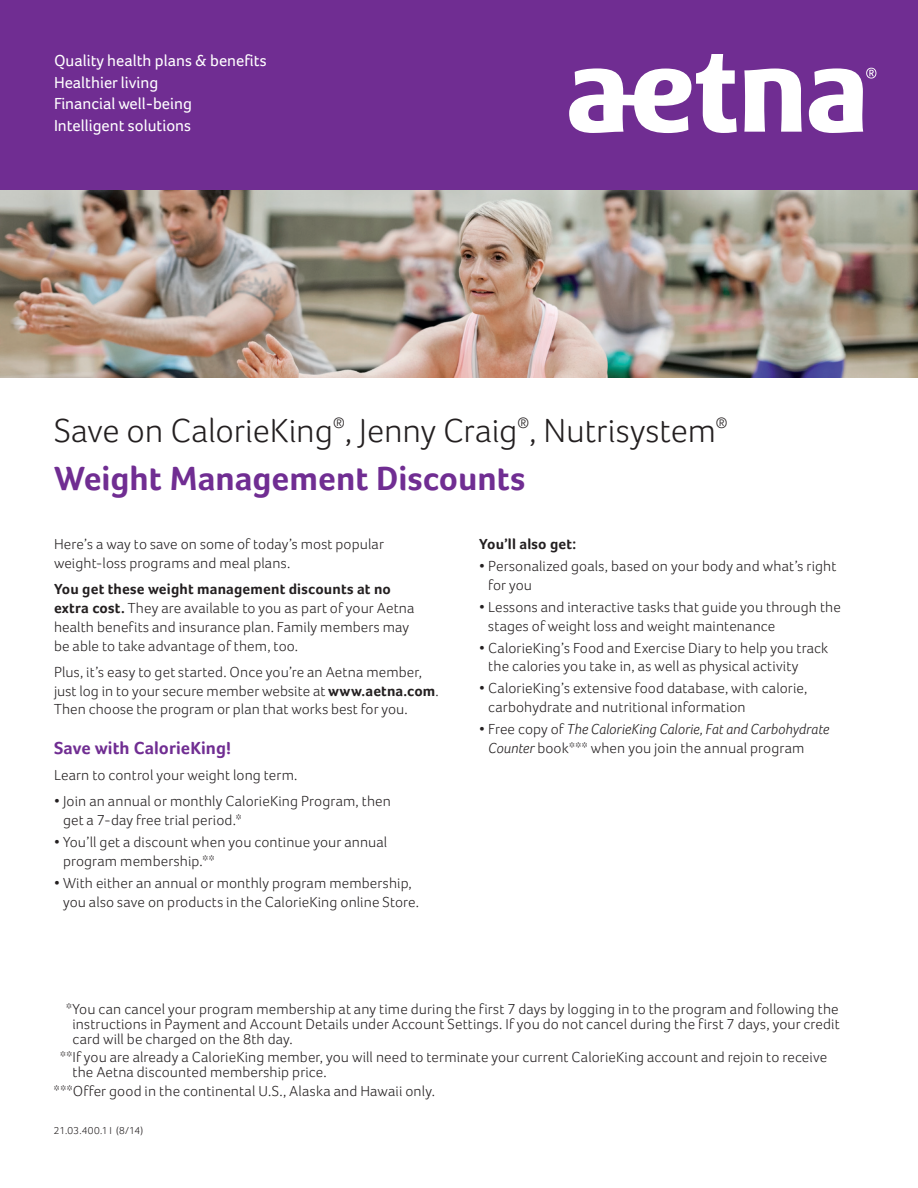
<style>
.page{position:relative;width:918px;height:1188px;background:#fff}
.page>*{position:absolute;margin:0;border:0;box-sizing:border-box;transform-origin:0 0}
.t1{font:300 34.5px/48.3px "Foco";letter-spacing:-.005em;color:#231f20}
.t2{font:700 18px "Foco";color:#702d92}
.t3{font:16.5px/21.8px "Foco";color:#fff}
.t4{font:300 15px/18.8px "Foco";letter-spacing:.01em;color:#231f20}
.t5{font:italic 300 15px/18.8px "Foco";letter-spacing:.005em;color:#231f20}
.t6{font:700 15px "Foco";letter-spacing:.01em;color:#231f20}
.t7{font:300 10.5px "Foco";letter-spacing:.025em;color:#231f20}
.s1{font-weight:700;color:#702d92}
.s2{font-weight:700}
.s3{font-style:normal}
</style>
<div class="page">
<div style="left:0;top:0;width:918px;height:190px;background:#702d92"></div>
<img style="left:0;top:190px;width:918px;height:188px">
<svg style="left:569px;top:54px;width:307px;height:79px"></svg>
<p class="t3" style="left:54px;top:49px;width:214px">Quality health plans &amp; benefits<br>Healthier living<br>Financial well-being<br>Intelligent solutions</p>
<h1 class="t1" style="left:54px;top:406px;width:675px">Save on CalorieKing<sup>®</sup>, Jenny Craig<sup>®</sup>, Nutrisystem<sup>®<br></sup><span class="s1">Weight Management Discounts</span></h1>
<p class="t4" style="left:54px;top:535px;width:332px">Here’s a way to save on some of today’s most popular weight-loss programs and meal plans.</p>
<p class="t4" style="left:54px;top:580px;width:362px"><span class="s2">You get these weight management discounts at no extra cost.</span> They are available to you as part of your Aetna health benefits and insurance plan. Family members may be able to take advantage of them, too.</p>
<p class="t4" style="left:54px;top:662px;width:386px">Plus, it’s easy to get started. Once you’re an Aetna member, just log in to your secure member website at <span class="s2">www.aetna.com</span>.<br>Then choose the program or plan that works best for you.</p>
<p class="t2" style="left:54px;top:737px;width:179px">Save with CalorieKing!</p>
<p class="t4" style="left:54px;top:765px;width:245px">Learn to control your weight long term.</p>
<p class="t4" style="left:63px;top:792px;width:330px;text-indent:-9px">• Join an annual or monthly CalorieKing Program, then get a 7-day free trial period.*</p>
<p class="t4" style="left:63px;top:833px;width:326px;text-indent:-9px">• You’ll get a discount when you continue your annual program membership.**</p>
<p class="t4" style="left:63px;top:873px;width:358px;text-indent:-9px">• With either an annual or monthly program membership, you also save on products in the CalorieKing online Store.</p>
<p class="t6" style="left:479px;top:535px;width:98px">You’ll also get:</p>
<p class="t4" style="left:488px;top:557px;width:350px;text-indent:-9px">• Personalized goals, based on your body and what’s right for you</p>
<p class="t4" style="left:488px;top:597px;width:354px;text-indent:-9px">• Lessons and interactive tasks that guide you through the stages of weight loss and weight maintenance</p>
<p class="t4" style="left:488px;top:638px;width:342px;text-indent:-9px">• CalorieKing’s Food and Exercise Diary to help you track the calories you take in, as well as physical activity</p>
<p class="t4" style="left:488px;top:679px;width:321px;text-indent:-9px">• CalorieKing’s extensive food database, with calorie, carbohydrate and nutritional information</p>
<p class="t5" style="left:488px;top:720px;width:342px;text-indent:-9px"><span class="s3">• Free copy of</span> The CalorieKing Calorie, Fat and Carbohydrate<br>Counter <span class="s3">book*** when you join the annual program</span></p>
<p class="t4" style="left:72px;top:1001px;width:769px;line-height:15px;text-align:justify;text-indent:-6px">*You can cancel your program membership at any time during the first 7 days by logging in to the program and following the instructions in Payment and Account Details under Account Settings. If you do not cancel during the first 7 days, your credit card will be charged on the 8th day.</p>
<p class="t4" style="left:72px;top:1050px;width:756px;line-height:15px;text-indent:-12px">**If you are already a CalorieKing member, you will need to terminate your current CalorieKing account and rejoin to receive the Aetna discounted membership price.</p>
<p class="t4" style="left:54px;top:1081px;width:382px">***Offer good in the continental U.S., Alaska and Hawaii only.</p>
<p class="t7" style="left:54px;top:1124px;width:91px">21.03.400.1 I (8/14)</p>
</div>
